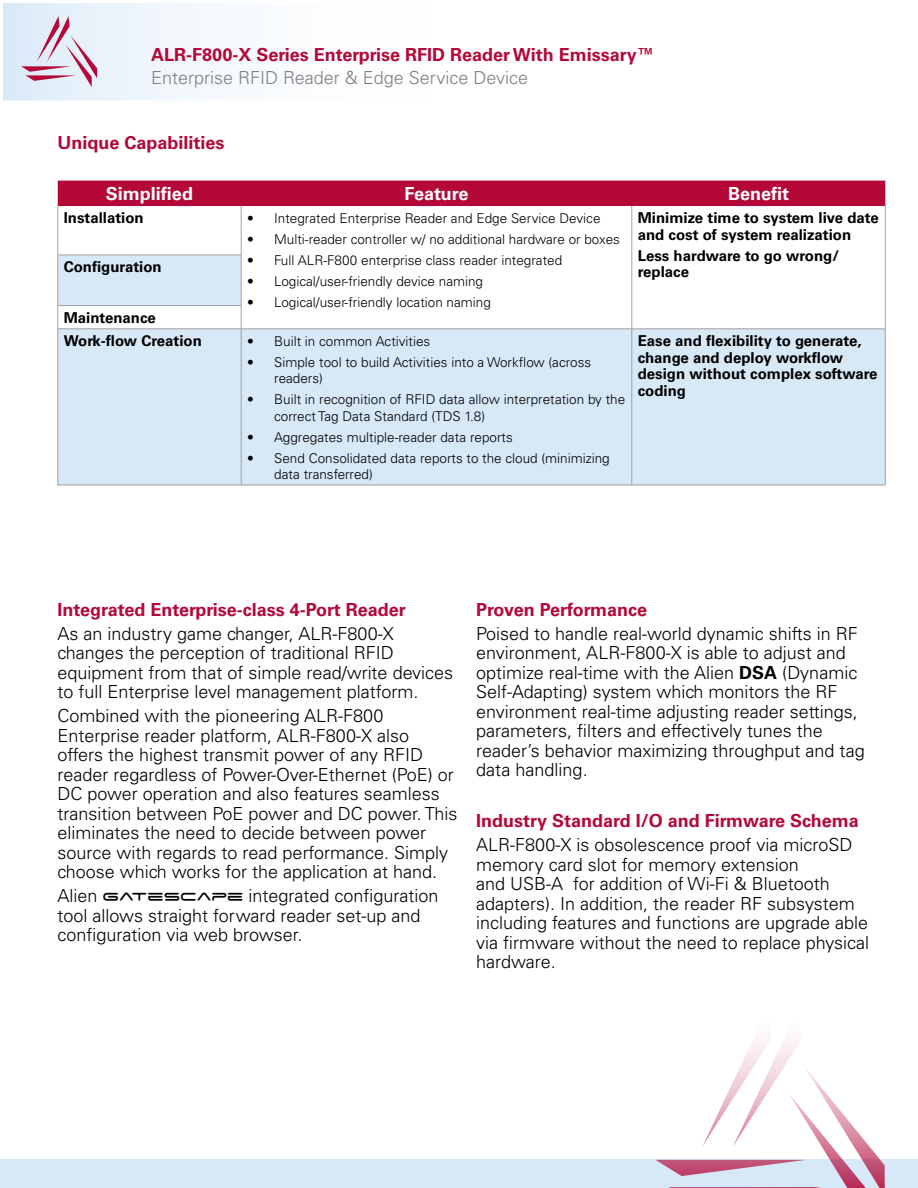
<style>
.page{position:relative;width:918px;height:1188px;background:#fff}
.page>*{position:absolute;margin:0;border:0;box-sizing:border-box;transform-origin:0 0}
.t1{font:300 18px/19.5px "Univers";color:#000}
.t2{font:700 18px "Univers";color:#b30838}
.t3{font:300 18px "Univers";color:#7e8083}
.t4{font:700 18px "Univers";color:#fff}
.t5{font:700 15px/16.5px "Univers";color:#000}
.t6{font:300 13.5px/16.5px "Univers";color:#000}
.s1{font-family:"Space Age";font-weight:400}
.s2{font-weight:700}
</style>
<div class="page">
<div style="left:2px;top:2px;width:747px;height:99px;background:linear-gradient(to right,#e8f2fb,#fff)"></div>
<div style="left:2px;top:2px;width:748px;height:100px;border:2px solid #fff"></div>
<div style="left:0;top:1160px;width:918px;height:28px;background:#d7e8f7"></div>
<svg style="left:21px;top:16px;width:76px;height:71px"></svg>
<svg style="left:655px;top:1040px;width:230px;height:148px"></svg>
<div style="left:58px;top:181px;width:827px;height:25px;background:#b30838"></div>
<svg style="left:59px;top:206px;width:826px;height:49px"></svg>
<svg style="left:59px;top:255px;width:826px;height:230px;fill:#d7e8f7"></svg>
<hr style="left:58px;top:206px;width:1px;height:49px;background:#a1a1a4">
<hr style="left:241px;top:206px;width:1px;height:49px;background:#a1a1a4">
<hr style="left:632px;top:206px;width:1px;height:49px;background:#a1a1a4">
<hr style="left:885px;top:206px;width:1px;height:49px;background:#a1a1a4">
<hr style="left:632px;top:255px;width:1px;height:51px;background:#a1a1a4">
<hr style="left:885px;top:255px;width:1px;height:51px;background:#a1a1a4">
<svg style="left:632px;top:306px;width:1px;height:23px"></svg>
<svg style="left:885px;top:306px;width:1px;height:23px"></svg>
<hr style="left:58px;top:255px;width:183px;height:1px;background:#a1a1a4">
<hr style="left:58px;top:255px;width:1px;height:50px;background:#a1a1a4">
<hr style="left:241px;top:255px;width:1px;height:50px;background:#a1a1a4">
<hr style="left:58px;top:305px;width:183px;height:1px;background:#a1a1a4">
<svg style="left:58px;top:306px;width:1px;height:23px"></svg>
<svg style="left:241px;top:306px;width:1px;height:23px"></svg>
<hr style="left:58px;top:329px;width:183px;height:1px;background:#a1a1a4">
<hr style="left:58px;top:329px;width:1px;height:156px;background:#a1a1a4">
<hr style="left:241px;top:329px;width:391px;height:1px;background:#a1a1a4">
<hr style="left:241px;top:329px;width:1px;height:156px;background:#a1a1a4">
<hr style="left:632px;top:329px;width:253px;height:1px;background:#a1a1a4">
<hr style="left:632px;top:329px;width:1px;height:156px;background:#a1a1a4">
<hr style="left:885px;top:329px;width:1px;height:156px;background:#a1a1a4">
<hr style="left:58px;top:485px;width:183px;height:1px;background:#a1a1a4">
<hr style="left:241px;top:485px;width:391px;height:1px;background:#a1a1a4">
<hr style="left:632px;top:485px;width:253px;height:1px;background:#a1a1a4">
<p class="t2" style="left:151px;top:45px;width:505px">ALR-F800-X Series Enterprise RFID Reader With Emissary™</p>
<p class="t3" style="left:151px;top:67px;width:379px">Enterprise RFID Reader &amp; Edge Service Device</p>
<p class="t2" style="left:58px;top:132px;width:169px">Unique Capabilities</p>
<p class="t4" style="left:106px;top:183px;width:89px">Simplified</p>
<p class="t4" style="left:405px;top:183px;width:65px">Feature</p>
<p class="t4" style="left:728px;top:183px;width:63px">Benefit</p>
<p class="t5" style="left:64px;top:210px;width:82px">Installation</p>
<p class="t6" style="left:247px;top:210px;width:355px">• Integrated Enterprise Reader and Edge Service Device</p>
<p class="t6" style="left:247px;top:231px;width:374px">• Multi-reader controller w/ no additional hardware or boxes</p>
<p class="t6" style="left:247px;top:252px;width:317px">• Full ALR-F800 enterprise class reader integrated</p>
<p class="t6" style="left:247px;top:273px;width:237px">• Logical/user-friendly device naming</p>
<p class="t6" style="left:247px;top:294px;width:245px">• Logical/user-friendly location naming</p>
<p class="t5" style="left:638px;top:210px;width:243px">Minimize time to system live date and cost of system realization</p>
<p class="t5" style="left:638px;top:247px;width:203px">Less hardware to go wrong/ replace</p>
<p class="t5" style="left:64px;top:259px;width:100px">Configuration</p>
<p class="t5" style="left:64px;top:306px;width:140px;line-height:23.2px">Maintenance<br>Work-flow Creation</p>
<p class="t5" style="left:638px;top:333px;width:241px">Ease and flexibility to generate, change and deploy workflow design without complex software coding</p>
<p class="t6" style="left:247px;top:332px;width:185px">• Built in common Activities</p>
<p class="t6" style="left:274px;top:353px;width:319px;text-indent:-27px">• Simple tool to build Activities into a Workflow (across readers)</p>
<p class="t6" style="left:274px;top:391px;width:353px;text-indent:-27px">• Built in recognition of RFID data allow interpretation by the correct Tag Data Standard (TDS 1.8)</p>
<p class="t6" style="left:247px;top:428px;width:267px">• Aggregates multiple-reader data reports</p>
<p class="t6" style="left:274px;top:450px;width:337px;text-indent:-27px">• Send Consolidated data reports to the cloud (minimizing data transferred)</p>
<p class="t2" style="left:58px;top:599px;width:350px">Integrated Enterprise-class 4-Port Reader</p>
<p class="t1" style="left:58px;top:624px;width:397px">As an industry game changer, ALR-F800-X changes the perception of traditional RFID equipment from that of simple read/write devices to full Enterprise level management platform.</p>
<p class="t1" style="left:58px;top:706px;width:401px">Combined with the pioneering ALR-F800<br>Enterprise reader platform, ALR-F800-X also offers the highest transmit power of any RFID reader regardless of Power-Over-Ethernet (PoE) or DC power operation and also features seamless transition between PoE power and DC power. This eliminates the need to decide between power source with regards to read performance. Simply choose which works for the application at hand.</p>
<p class="t1" style="left:58px;top:886px;width:383px">Alien <span class="s1">GateScape</span> integrated configuration tool allows straight forward reader set-up and configuration via web browser.</p>
<p class="t2" style="left:476px;top:599px;width:173px">Proven Performance</p>
<p class="t1" style="left:476px;top:624px;width:390px">Poised to handle real-world dynamic shifts in RF environment, ALR-F800-X is able to adjust and optimize real-time with the Alien <span class="s2">DSA</span> (Dynamic Self-Adapting) system which monitors the RF environment real-time adjusting reader settings, parameters, filters and effectively tunes the reader’s behavior maximizing throughput and tag data handling.</p>
<p class="t2" style="left:476px;top:810px;width:384px">Industry Standard I/O and Firmware Schema</p>
<p class="t1" style="left:476px;top:835px;width:395px">ALR-F800-X is obsolescence proof via microSD memory card slot for memory extension<br>and USB-A for addition of Wi-Fi &amp; Bluetooth adapters). In addition, the reader RF subsystem including features and functions are upgrade able via firmware without the need to replace physical hardware.</p>
</div>
